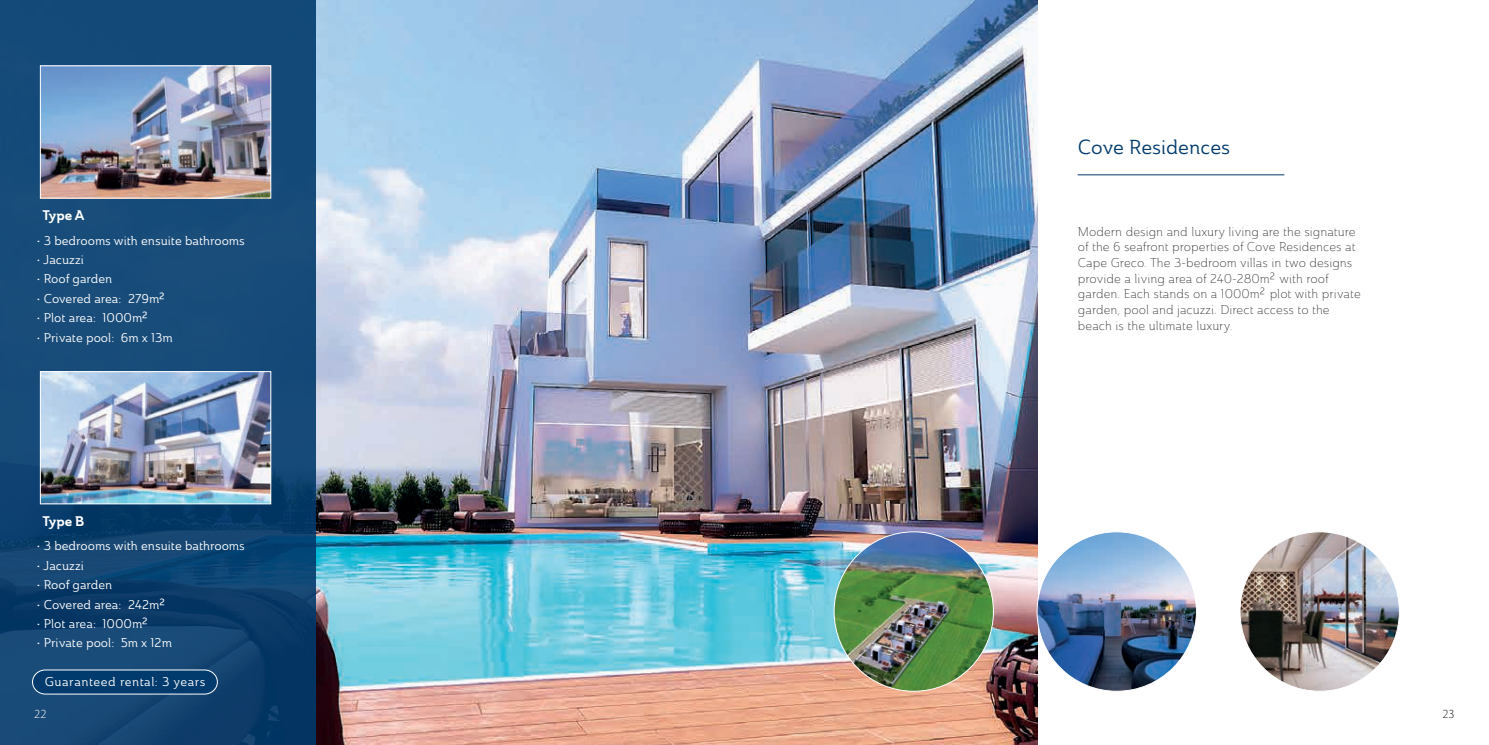
<style>
.page{position:relative;width:1489px;height:745px;background:#fff}
.page>*{position:absolute;margin:0;border:0;box-sizing:border-box;transform-origin:0 0}
.t1{font:20px "Ainslie Nor Reg";color:#013a6c}
.t2{font:13.75px "Ainslie Nor Bol";color:#fff}
.t3{font:12.5px/15.6px "Ainslie Nor Lig";color:#231f20}
.t4{font:12.5px "Ainslie Nor Reg";color:#fff}
.t5{font:12.5px "Ainslie Nor Reg";letter-spacing:.04em;color:#fff}
.t6{font:300 12.5px "Myriad Pro";color:#fff}
.t7{font:300 12.5px "Myriad Pro";color:#231f20}
</style>
<div class="page">
<img style="left:316px;top:0;width:721px;height:744px">
<svg style="left:0;top:0;width:316px;height:744px;background:#134674"></svg>
<img style="left:42px;top:67px;width:227px;height:129px">
<div style="left:40px;top:65px;width:231px;height:133px;border:1px solid #fff"></div>
<img style="left:42px;top:373px;width:227px;height:129px">
<div style="left:40px;top:371px;width:231px;height:133px;border:1px solid #fff"></div>
<hr style="left:1077px;top:174px;width:206px;height:1px;background:#013a6c">
<img style="left:1037px;top:531px;width:159px;height:159px;border-radius:80px">
<img style="left:834px;top:531px;width:159px;height:159px;border-radius:80px">
<img style="left:1239px;top:531px;width:160px;height:159px;border-radius:80px">
<svg style="left:32px;top:668px;width:186px;height:26px;background:#124776"></svg>
<p class="t2" style="left:43px;top:206px;width:43px">Type A</p>
<p class="t4" style="left:36px;top:232px;width:210px">• 3 bedrooms with ensuite bathrooms</p>
<p class="t4" style="left:36px;top:252px;width:49px">• Jacuzzi</p>
<p class="t4" style="left:36px;top:271px;width:78px">• Roof garden</p>
<p class="t4" style="left:36px;top:290px;width:131px">• Covered area: 279m²</p>
<p class="t4" style="left:36px;top:310px;width:114px">• Plot area: 1000m²</p>
<p class="t4" style="left:36px;top:329px;width:138px">• Private pool: 6m x 13m</p>
<h1 class="t1" style="left:1077px;top:135px;width:154px">Cove Residences</h1>
<p class="t3" style="left:1077px;top:223px;width:284px">Modern design and luxury living are the signature of the 6 seafront properties of Cove Residences at Cape Greco. The 3-bedroom villas in two designs provide a living area of 240-280m² with roof garden. Each stands on a 1000m² plot with private garden, pool and jacuzzi. Direct access to the beach is the ultimate luxury.</p>
<p class="t2" style="left:43px;top:511px;width:43px">Type B</p>
<p class="t4" style="left:36px;top:538px;width:210px">• 3 bedrooms with ensuite bathrooms</p>
<p class="t4" style="left:36px;top:557px;width:49px">• Jacuzzi</p>
<p class="t4" style="left:36px;top:576px;width:78px">• Roof garden</p>
<p class="t4" style="left:36px;top:596px;width:131px">• Covered area: 242m²</p>
<p class="t4" style="left:36px;top:615px;width:114px">• Plot area: 1000m²</p>
<p class="t4" style="left:36px;top:634px;width:137px">• Private pool: 5m x 12m</p>
<p class="t5" style="left:45px;top:673px;width:162px">Guaranteed rental: 3 years</p>
<p class="t6" style="left:34px;top:706px;width:14px">22</p>
<p class="t7" style="left:1442px;top:706px;width:14px">23</p>
</div>
